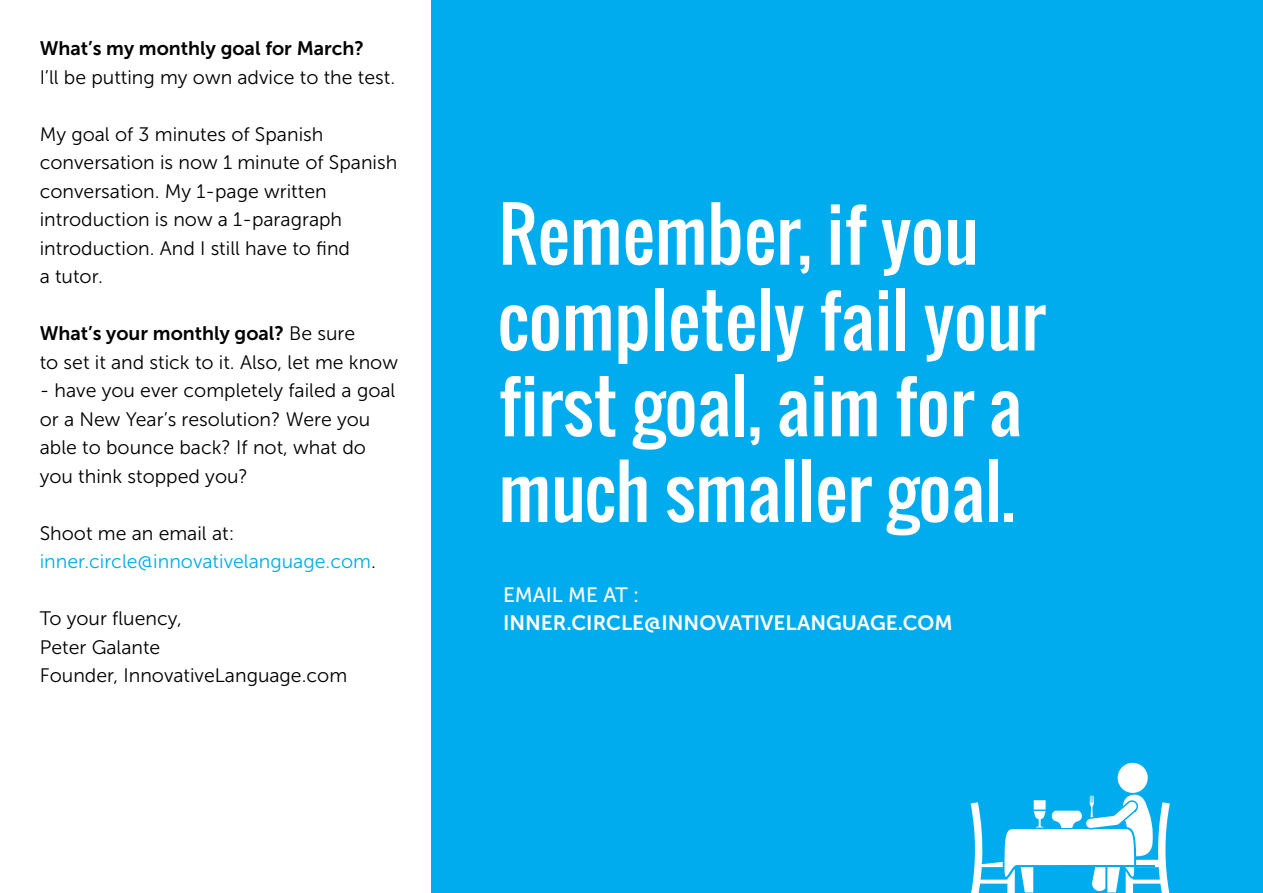
<style>
.page{position:relative;width:1263px;height:893px;background:#fff}
.page>*{position:absolute;margin:0;border:0;box-sizing:border-box;transform-origin:0 0}
.t1{font:71.4px/85.8px "Oswald";color:#fff}
.t2{font:20.7px "Museo Sans 700";color:#fff}
.t3{font:20.7px "Museo Sans 500";color:#fff}
.t4{font:19.5px/28.5px "Museo Sans 300";color:#000}
.t5{font:19.5px "Museo Sans 700";color:#000}
.t6{font:19.5px/28.5px "Museo Sans 300";color:#00aced}
.s1{font-family:"Museo Sans 300"}
.s2{color:#000}
</style>
<div class="page">
<div style="left:431px;top:0;width:832px;height:893px;background:#00aced"></div>
<svg style="left:971px;top:762px;width:199px;height:131px"></svg>
<p class="t5" style="left:40px;top:38px;width:326px">What’s my monthly goal for March?</p>
<p class="t4" style="left:40px;top:63px;width:357px">I’ll be putting my own advice to the test.</p>
<p class="t4" style="left:40px;top:120px;width:359px">My goal of 3 minutes of Spanish conversation is now 1 minute of Spanish conversation. My 1-page written introduction is now a 1-paragraph introduction. And I still have to find<br>a tutor.</p>
<p class="t5" style="left:40px;top:323px;width:317px">What’s your monthly goal? <span class="s1">Be sure</span></p>
<p class="t4" style="left:40px;top:348px;width:360px">to set it and stick to it. Also, let me know</p>
<p class="t4" style="left:40px;top:376px;width:357px">- have you ever completely failed a goal or a New Year’s resolution? Were you able to bounce back? If not, what do you think stopped you?</p>
<p class="t6" style="left:40px;top:519px;width:338px"><span class="s2">Shoot me an email at: </span>inner.circle@innovativelanguage.com<span class="s2">.</span></p>
<p class="t4" style="left:40px;top:604px;width:309px">To your fluency,<br>Peter Galante<br>Founder, InnovativeLanguage.com</p>
<h1 class="t1" style="left:498px;top:191px;width:548px">Remember, if you completely fail your first goal, aim for a much smaller goal.</h1>
<p class="t3" style="left:503px;top:584px;width:138px">EMAIL ME AT :</p>
<p class="t2" style="left:503px;top:612px;width:451px">INNER.CIRCLE@INNOVATIVELANGUAGE.COM</p>
</div>
